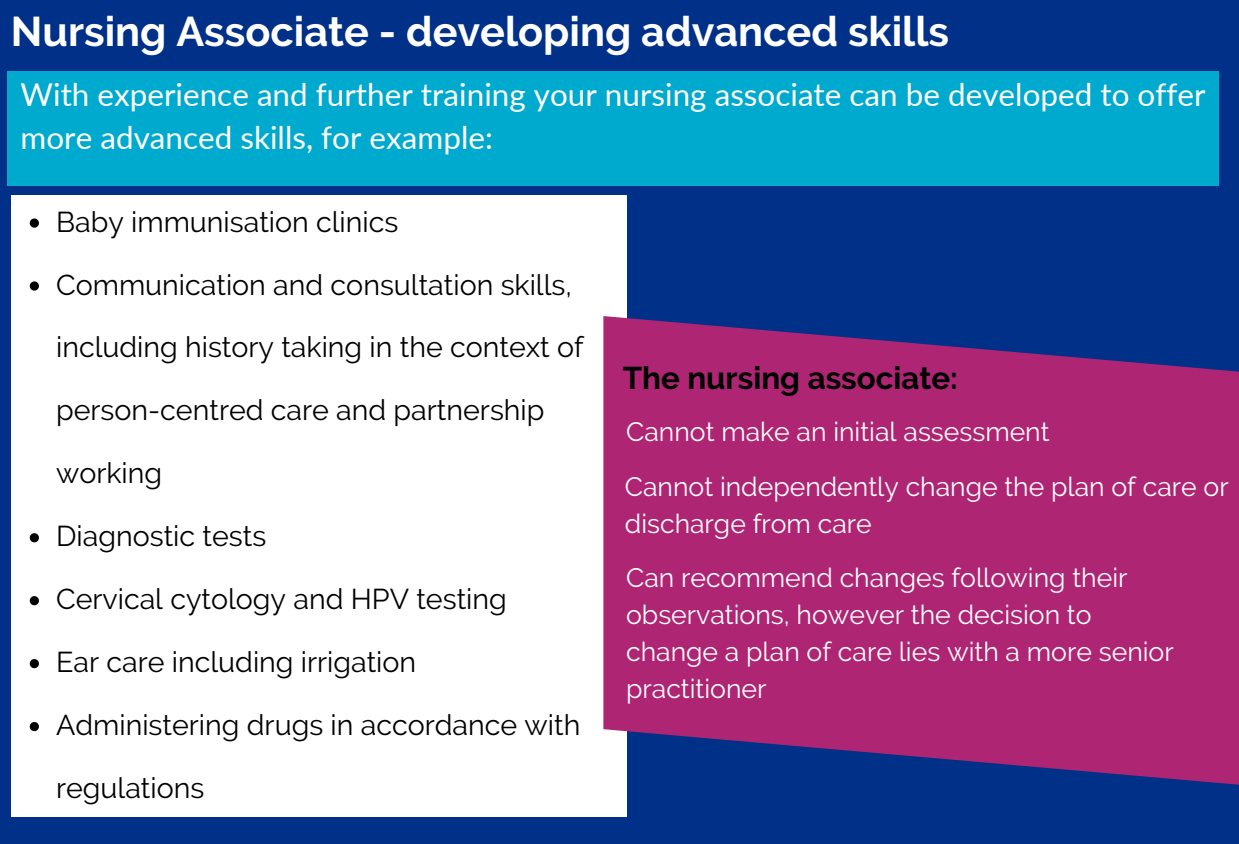
<style>
.page{position:relative;width:1239px;height:844px;background:#fff}
.page>*{position:absolute;margin:0;border:0;box-sizing:border-box;transform-origin:0 0}
.t1{font:700 41.48px "Raleway";color:#fff}
.t2{font:31.5px/43.2px "Lato";color:#fff}
.t3{font:700 31.32px "Raleway";color:#000}
.t4{font:28.53px "Raleway";color:#000}
.t5{font:26.6px/36.8px "Raleway";color:#fff}
</style>
<div class="page">
<div style="left:0;top:0;width:1239px;height:843px;background:#003087"></div>
<div style="left:11px;top:195px;width:615px;height:621px;background:#fff"></div>
<div style="left:7px;top:71px;width:1212px;height:114px;background:#00a9ce"></div>
<svg style="left:30px;top:218px;width:9px;height:10px"></svg>
<svg style="left:30px;top:281px;width:9px;height:10px"></svg>
<svg style="left:30px;top:533px;width:9px;height:9px"></svg>
<svg style="left:30px;top:596px;width:9px;height:9px"></svg>
<svg style="left:30px;top:659px;width:9px;height:9px"></svg>
<svg style="left:30px;top:722px;width:9px;height:9px"></svg>
<svg style="left:603px;top:316px;width:636px;height:473px;background:#992776"></svg>
<p class="t1" style="left:11px;top:7px;width:940px">Nursing Associate - developing advanced skills</p>
<p class="t2" style="left:21px;top:72px;width:1187px">With experience and further training your nursing associate can be developed to offer more advanced skills, for example:</p>
<p class="t4" style="left:56px;top:205px;width:344px">Baby immunisation clinics</p>
<p class="t4" style="left:56px;top:268px;width:517px">Communication and consultation skills,</p>
<p class="t4" style="left:56px;top:331px;width:529px">including history taking in the context of</p>
<p class="t4" style="left:56px;top:394px;width:490px">person-centred care and partnership</p>
<p class="t4" style="left:56px;top:457px;width:108px">working</p>
<p class="t4" style="left:56px;top:519px;width:212px">Diagnostic tests</p>
<p class="t4" style="left:56px;top:582px;width:452px">Cervical cytology and HPV testing</p>
<p class="t4" style="left:56px;top:645px;width:362px">Ear care including irrigation</p>
<p class="t4" style="left:56px;top:708px;width:526px">Administering drugs in accordance with</p>
<p class="t4" style="left:56px;top:771px;width:150px">regulations</p>
<p class="t3" style="left:623px;top:360px;width:337px">The nursing associate:</p>
<p class="t5" style="left:626px;top:413px;width:425px">Cannot make an initial assessment</p>
<p class="t5" style="left:625px;top:469px;width:605px">Cannot independently change the plan of care or</p>
<p class="t5" style="left:625px;top:505px;width:248px">discharge from care</p>
<p class="t5" style="left:626px;top:560px;width:549px">Can recommend changes following their observations, however the decision to change a plan of care lies with a more senior practitioner</p>
</div>
